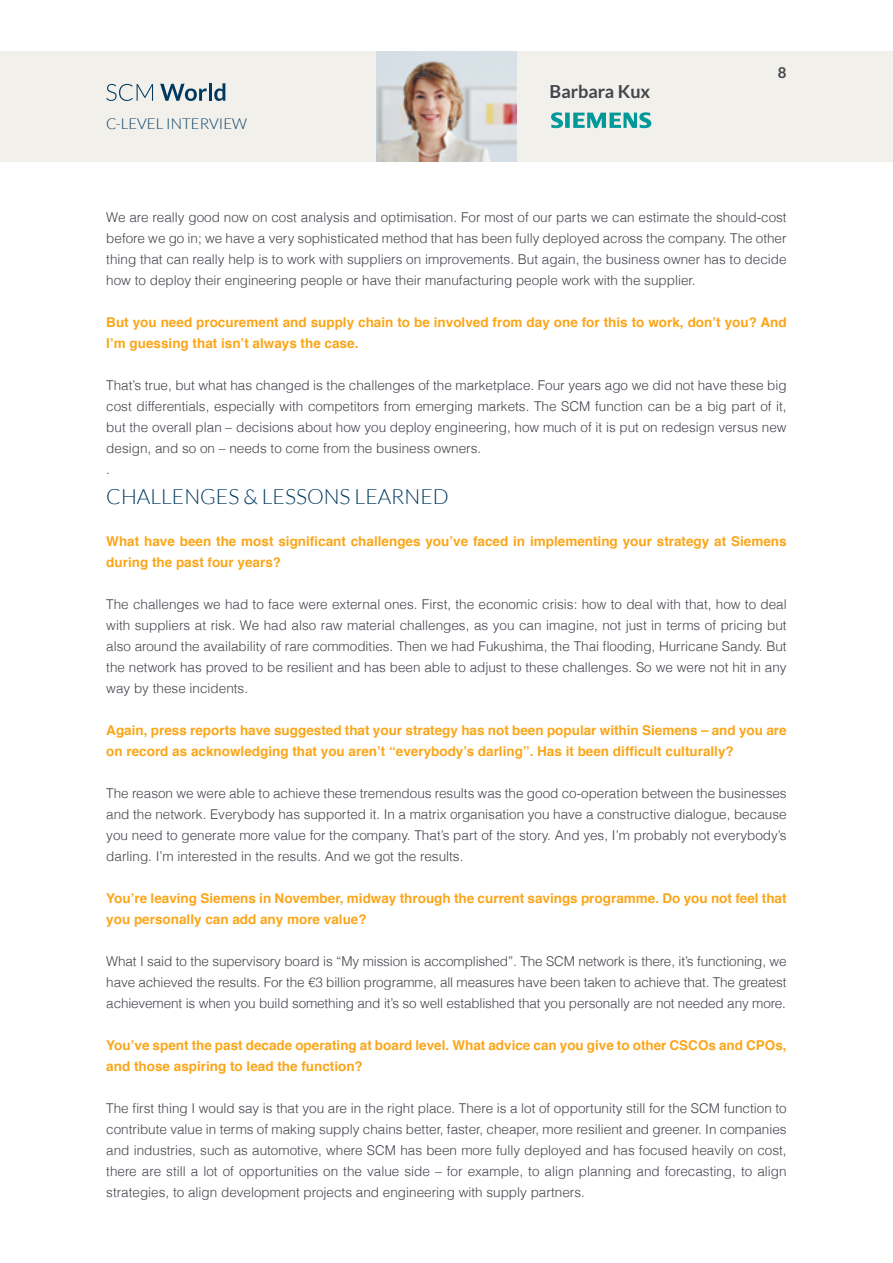
<style>
.page{position:relative;width:893px;height:1263px;background:#fff}
.page>*{position:absolute;margin:0;border:0;box-sizing:border-box;transform-origin:0 0}
.t1{font:300 21px "Lato";color:#003960}
.t2{font:700 18px "Lato";color:#43454c}
.t3{font:300 15px "Lato";color:#003960}
.t4{font:700 15px "Lato";color:#43454c}
.t5{font:300 13.5px/21px "Helvetica";color:#43454c;text-align:justify}
.t6{font:700 13.5px/21px "Helvetica";color:#faa61a}
</style>
<div class="page">
<div style="left:0;top:51px;width:893px;height:111px;background:#f2f0eb"></div>
<img style="left:376px;top:51px;width:141px;height:111px">
<svg style="left:106px;top:84px;width:47px;height:17px"></svg>
<svg style="left:160px;top:84px;width:47px;height:17px"></svg>
<hr style="left:209px;top:83px;width:3px;height:18px;background:#003960">
<svg style="left:214px;top:83px;width:11px;height:18px"></svg>
<svg style="left:551px;top:112px;width:100px;height:16px"></svg>
<p class="t3" style="left:106px;top:116px;width:142px">C-LEVEL INTERVIEW</p>
<h2 class="t2" style="left:550px;top:81px;width:102px">Barbara Kux</h2>
<p class="t4" style="left:778px;top:64px;width:10px">8</p>
<p class="t5" style="left:106px;top:206px;width:682px">We are really good now on cost analysis and optimisation. For most of our parts we can estimate the should-cost before we go in; we have a very sophisticated method that has been fully deployed across the company. The other thing that can really help is to work with suppliers on improvements. But again, the business owner has to decide how to deploy their engineering people or have their manufacturing people work with the supplier.</p>
<p class="t6" style="left:106px;top:312px;width:682px">But you need procurement and supply chain to be involved from day one for this to work, don’t you? And<br>I’m guessing that isn’t always the case.</p>
<p class="t5" style="left:106px;top:374px;width:682px;text-align:left">That’s true, but what has changed is the challenges of the marketplace. Four years ago we did not have these big cost differentials, especially with competitors from emerging markets. The SCM function can be a big part of it, but the overall plan – decisions about how you deploy engineering, how much of it is put on redesign versus new design, and so on – needs to come from the business owners.<br>.</p>
<h1 class="t1" style="left:106px;top:485px;width:344px">CHALLENGES &amp; LESSONS LEARNED</h1>
<p class="t6" style="left:106px;top:531px;width:682px">What have been the most significant challenges you’ve faced in implementing your strategy at Siemens during the past four years?</p>
<p class="t5" style="left:106px;top:593px;width:682px">The challenges we had to face were external ones. First, the economic crisis: how to deal with that, how to deal with suppliers at risk. We had also raw material challenges, as you can imagine, not just in terms of pricing but also around the availability of rare commodities. Then we had Fukushima, the Thai flooding, Hurricane Sandy. But the network has proved to be resilient and has been able to adjust to these challenges. So we were not hit in any way by these incidents.</p>
<p class="t6" style="left:106px;top:720px;width:682px">Again, press reports have suggested that your strategy has not been popular within Siemens – and you are on record as acknowledging that you aren’t “everybody’s darling”. Has it been difficult culturally?</p>
<p class="t5" style="left:106px;top:782px;width:682px">The reason we were able to achieve these tremendous results was the good co-operation between the businesses and the network. Everybody has supported it. In a matrix organisation you have a constructive dialogue, because you need to generate more value for the company. That’s part of the story. And yes, I’m probably not everybody’s darling. I’m interested in the results. And we got the results.</p>
<p class="t6" style="left:106px;top:888px;width:682px">You’re leaving Siemens in November, midway through the current savings programme. Do you not feel that you personally can add any more value?</p>
<p class="t5" style="left:106px;top:950px;width:682px">What I said to the supervisory board is “My mission is accomplished”. The SCM network is there, it’s functioning, we have achieved the results. For the €3 billion programme, all measures have been taken to achieve that. The greatest achievement is when you build something and it’s so well established that you personally are not needed any more.</p>
<p class="t6" style="left:106px;top:1035px;width:682px">You’ve spent the past decade operating at board level. What advice can you give to other CSCOs and CPOs, and those aspiring to lead the function?</p>
<p class="t5" style="left:106px;top:1097px;width:682px">The first thing I would say is that you are in the right place. There is a lot of opportunity still for the SCM function to contribute value in terms of making supply chains better, faster, cheaper, more resilient and greener. In companies and industries, such as automotive, where SCM has been more fully deployed and has focused heavily on cost, there are still a lot of opportunities on the value side – for example, to align planning and forecasting, to align strategies, to align development projects and engineering with supply partners.</p>
</div>
